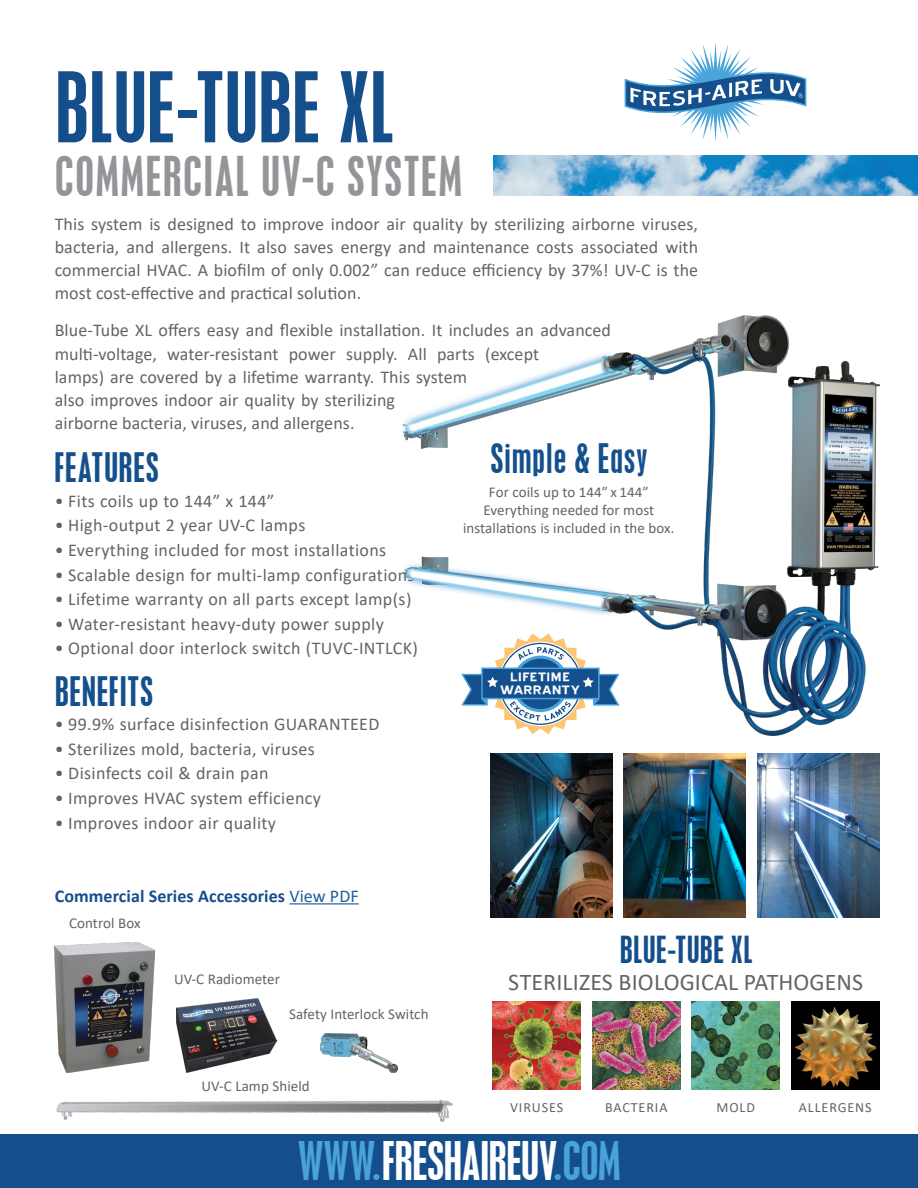
<style>
.page{position:relative;width:918px;height:1188px;background:#fff}
.page>*{position:absolute;margin:0;border:0;box-sizing:border-box;transform-origin:0 0}
.t1{font:condensed 86.55px "Placard";letter-spacing:.01em;color:#144e8b}
.t2{font:condensed 48.6px "Placard";letter-spacing:.04em;color:#939598}
.t3{font:condensed 47.25px "Placard";letter-spacing:-.005em;color:#fff}
.t4{font:condensed 36px "Placard";letter-spacing:.025em;color:#13508d}
.t5{font:condensed 33px "Placard";letter-spacing:.02em;color:#144e8b}
.t6{font:24px "Calibri";letter-spacing:.005em;color:#636466}
.t7{font:18px/23.2px "Calibri";letter-spacing:.01em;color:#636466;text-align:justify}
.t8{font:700 18px "Calibri";letter-spacing:.005em;color:#144e8b}
.t9{font:700 15.15px/12.6px "Blue Highway";letter-spacing:.025em;color:#fff;text-align:center;scale:1.25 1}
.t10{font:15px/18px "Calibri";letter-spacing:.005em;color:#636466;text-align:center}
.t11{font:14.1px "Calibri";letter-spacing:.065em;color:#636466}
.s1{font-weight:400;color:#215e9e}
.s2{color:#4aa3d8}
</style>
<div class="page">
<img style="left:791px;top:1001px;width:89px;height:89px">
<img style="left:692px;top:1001px;width:88px;height:89px">
<img style="left:493px;top:1001px;width:88px;height:89px">
<img style="left:592px;top:1001px;width:88px;height:89px">
<div style="left:0;top:1134px;width:918px;height:54px;background:#144e8c"></div>
<img style="left:494px;top:156px;width:424px;height:40px">
<img style="left:402px;top:316px;width:478px;height:419px">
<svg style="left:625px;top:42px;width:181px;height:100px"></svg>
<svg style="left:460px;top:633px;width:160px;height:101px"></svg>
<hr style="left:289px;top:903px;width:70px;height:1px;background:#215e9e">
<img style="left:55px;top:943px;width:100px;height:130px">
<img style="left:321px;top:1034px;width:76px;height:39px">
<img style="left:176px;top:999px;width:101px;height:74px">
<img style="left:490px;top:754px;width:122px;height:163px">
<img style="left:624px;top:754px;width:122px;height:163px">
<img style="left:757px;top:754px;width:123px;height:163px">
<img style="left:56px;top:1099px;width:397px;height:23px">
<h1 class="t1" style="left:55px;top:54px;width:340px">BLUE-TUBE XL</h1>
<h2 class="t2" style="left:55px;top:146px;width:408px">COMMERCIAL UV-C SYSTEM</h2>
<p class="t7" style="left:55px;top:211px;width:645px">This system is designed to improve indoor air quality by sterilizing airborne viruses, bacteria, and allergens. It also saves energy and maintenance costs associated with commercial HVAC. A biofilm of only 0.002” can reduce efficiency by 37%! UV-C is the most cost-effective and practical solution.</p>
<p class="t7" style="left:55px;top:318px;width:558px;text-align:left">Blue-Tube XL offers easy and flexible installation. It includes an advanced multi-voltage, water-resistant power supply. All parts (except<br>lamps) are covered by a lifetime warranty. This system<br>also improves indoor air quality by sterilizing<br>airborne bacteria, viruses, and allergens.</p>
<h3 class="t4" style="left:55px;top:445px;width:105px">FEATURES</h3>
<p class="t7" style="left:55px;top:489px;width:221px">• Fits coils up to 144” x 144”</p>
<p class="t7" style="left:55px;top:513px;width:252px">• High-output 2 year UV-C lamps</p>
<p class="t7" style="left:55px;top:538px;width:333px">• Everything included for most installations</p>
<p class="t7" style="left:55px;top:562px;width:361px">• Scalable design for multi-lamp configurations</p>
<p class="t7" style="left:55px;top:587px;width:358px">• Lifetime warranty on all parts except lamp(s)</p>
<p class="t7" style="left:55px;top:612px;width:331px">• Water-resistant heavy-duty power supply</p>
<p class="t7" style="left:55px;top:636px;width:365px">• Optional door interlock switch (TUVC-INTLCK)</p>
<h3 class="t4" style="left:55px;top:669px;width:100px">BENEFITS</h3>
<p class="t7" style="left:55px;top:712px;width:326px">• 99.9% surface disinfection GUARANTEED</p>
<p class="t7" style="left:55px;top:737px;width:262px">• Sterilizes mold, bacteria, viruses</p>
<p class="t7" style="left:55px;top:761px;width:215px">• Disinfects coil &amp; drain pan</p>
<p class="t7" style="left:55px;top:786px;width:268px">• Improves HVAC system efficiency</p>
<p class="t7" style="left:55px;top:811px;width:223px">• Improves indoor air quality</p>
<p class="t8" style="left:55px;top:883px;width:306px">Commercial Series Accessories <span class="s1">View PDF</span></p>
<p class="t10" style="left:69px;top:914px;width:73px">Control Box</p>
<p class="t10" style="left:174px;top:970px;width:107px">UV-C Radiometer</p>
<p class="t10" style="left:289px;top:1005px;width:141px">Safety Interlock Switch</p>
<p class="t10" style="left:202px;top:1076px;width:110px">UV-C Lamp Shield</p>
<h3 class="t4" style="left:490px;top:436px;width:159px">Simple &amp; Easy</h3>
<p class="t10" style="left:463px;top:483px;width:213px">For coils up to 144” x 144”<br>Everything needed for most installations is included in the box.</p>
<p class="t9" style="left:500px;top:671px;width:65px">LIFETIME<br>WARRANTY</p>
<h3 class="t5" style="left:620px;top:929px;width:134px">BLUE-TUBE XL</h3>
<h3 class="t6" style="left:509px;top:965px;width:356px">STERILIZES BIOLOGICAL PATHOGENS</h3>
<p class="t11" style="left:510px;top:1097px;width:55px">VIRUSES</p>
<p class="t11" style="left:605px;top:1097px;width:64px">BACTERIA</p>
<p class="t11" style="left:717px;top:1097px;width:40px">MOLD</p>
<p class="t11" style="left:799px;top:1097px;width:74px">ALLERGENS</p>
<h3 class="t3" style="left:298px;top:1132px;width:324px"><span class="s2">WWW.</span>FRESHAIREUV<span class="s2">.COM</span></h3>
</div>
